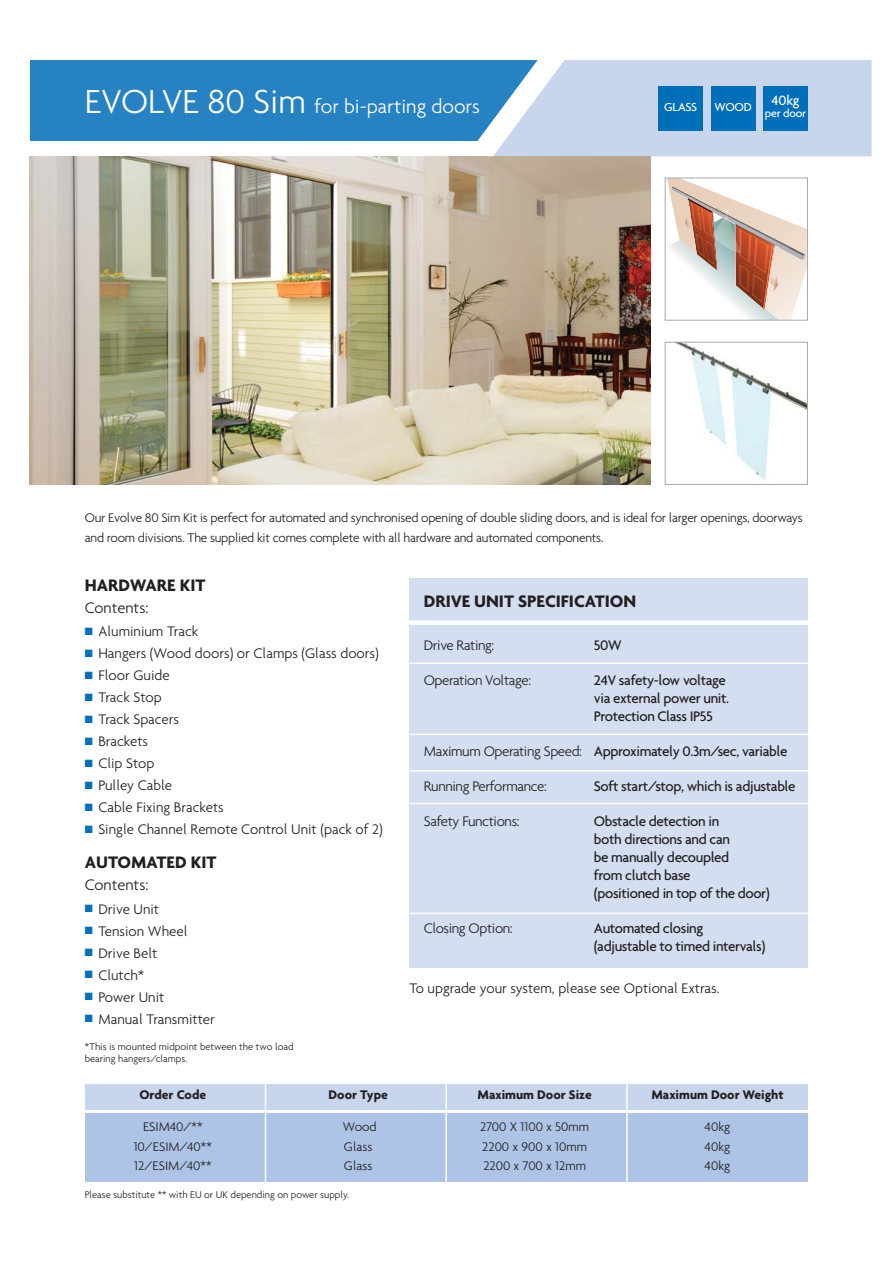
<style>
.page{position:relative;width:893px;height:1263px;background:#fff}
.page>*{position:absolute;margin:0;border:0;box-sizing:border-box;transform-origin:0 0}
.t1{font:300 21px "Agenda";color:#fff}
.t2{font:700 18px "Agenda";color:#231f20}
.t3{font:300 16.5px "Agenda";color:#231f20}
.t4{font:300 15px "Agenda";color:#231f20}
.t5{font:500 15px/18px "Agenda";letter-spacing:-.025em;color:#231f20}
.t6{font:300 15px "Agenda";letter-spacing:-.025em;color:#231f20}
.t7{font:500 14.55px "Agenda";color:#fff}
.t8{font:300 13.5px/19.5px "Agenda";letter-spacing:-.02em;color:#231f20}
.t9{font:700 13.5px "Agenda";color:#231f20}
.t10{font:300 13.5px "Agenda";color:#231f20}
.t11{font:500 12.45px "Agenda";letter-spacing:-.02em;color:#fff}
.t12{font:500 12px "Agenda";letter-spacing:-.02em;color:#fff}
.t13{font:300 10.5px/12px "Agenda";color:#231f20}
.s1{font-size:36px}
.s2{color:#006fba}
.s3{font-weight:300}
</style>
<div class="page">
<div style="left:30px;top:47px;width:586px;height:94px;background:#2782c4"></div>
<div style="left:621px;top:60px;width:250px;height:96px;background:#c7d5ed"></div>
<div style="left:711px;top:86px;width:44px;height:44px;background:#006fba"></div>
<div style="left:763px;top:86px;width:45px;height:44px;background:#006fba"></div>
<div style="left:0;top:0;width:892px;height:60px;background:#fff"></div>
<svg style="left:477px;top:60px;width:144px;height:96px"></svg>
<img style="left:30px;top:156px;width:620px;height:329px">
<div style="left:409px;top:578px;width:399px;height:389px;background:#d4def1"></div>
<div style="left:408px;top:620px;width:401px;height:5px;background:#fff"></div>
<hr style="left:408px;top:663px;width:401px;height:1px;background:#fff">
<hr style="left:408px;top:734px;width:401px;height:1px;background:#fff">
<hr style="left:408px;top:770px;width:401px;height:2px;background:#fff">
<hr style="left:408px;top:803px;width:401px;height:1px;background:#fff">
<hr style="left:408px;top:913px;width:401px;height:1px;background:#fff">
<div style="left:658px;top:86px;width:45px;height:44px;background:#006fba"></div>
<div style="left:85px;top:1113px;width:723px;height:68px;background:#adc4e6"></div>
<div style="left:85px;top:1084px;width:723px;height:26px;background:#c7d5ed"></div>
<hr style="left:265px;top:1078px;width:1px;height:113px;background:#fff">
<hr style="left:445px;top:1078px;width:2px;height:113px;background:#fff">
<hr style="left:626px;top:1078px;width:2px;height:113px;background:#fff">
<svg style="left:667px;top:180px;width:139px;height:139px"></svg>
<div style="left:665px;top:178px;width:143px;height:143px;border:1px solid #a7a9ac"></div>
<img style="left:677px;top:344px;width:129px;height:136px">
<div style="left:665px;top:342px;width:143px;height:143px;border:1px solid #a7a9ac"></div>
<h1 class="t1" style="left:85px;top:98px;width:397px"><span class="s1">EVOLVE 80 Sim</span> for bi-parting doors</h1>
<p class="t7" style="left:771px;top:95px;width:29px">40kg</p>
<p class="t11" style="left:664px;top:102px;width:34px">GLASS</p>
<p class="t11" style="left:714px;top:102px;width:39px">WOOD</p>
<p class="t12" style="left:765px;top:108px;width:43px">per door</p>
<p class="t8" style="left:85px;top:509px;width:719px">Our Evolve 80 Sim Kit is perfect for automated and synchronised opening of double sliding doors, and is ideal for larger openings, doorways and room divisions. The supplied kit comes complete with all hardware and automated components.</p>
<p class="t2" style="left:85px;top:578px;width:122px">HARDWARE KIT</p>
<p class="t3" style="left:85px;top:602px;width:65px">Contents:</p>
<p class="t4" style="left:85px;top:626px;width:115px"><span class="s2">■</span> Aluminium Track</p>
<p class="t4" style="left:85px;top:648px;width:295px"><span class="s2">■</span> Hangers (Wood doors) or Clamps (Glass doors)</p>
<p class="t4" style="left:85px;top:670px;width:86px"><span class="s2">■</span> Floor Guide</p>
<p class="t4" style="left:85px;top:692px;width:78px"><span class="s2">■</span> Track Stop</p>
<p class="t4" style="left:85px;top:714px;width:96px"><span class="s2">■</span> Track Spacers</p>
<p class="t4" style="left:85px;top:736px;width:65px"><span class="s2">■</span> Brackets</p>
<p class="t4" style="left:85px;top:758px;width:71px"><span class="s2">■</span> Clip Stop</p>
<p class="t4" style="left:85px;top:780px;width:89px"><span class="s2">■</span> Pulley Cable</p>
<p class="t4" style="left:85px;top:802px;width:140px"><span class="s2">■</span> Cable Fixing Brackets</p>
<p class="t4" style="left:85px;top:824px;width:299px"><span class="s2">■</span> Single Channel Remote Control Unit (pack of 2)</p>
<p class="t2" style="left:85px;top:856px;width:133px">AUTOMATED KIT</p>
<p class="t3" style="left:85px;top:879px;width:65px">Contents:</p>
<p class="t4" style="left:85px;top:903px;width:76px"><span class="s2">■</span> Drive Unit</p>
<p class="t4" style="left:85px;top:925px;width:104px"><span class="s2">■</span> Tension Wheel</p>
<p class="t4" style="left:85px;top:947px;width:74px"><span class="s2">■</span> Drive Belt</p>
<p class="t4" style="left:85px;top:969px;width:61px"><span class="s2">■</span> Clutch*</p>
<p class="t4" style="left:85px;top:991px;width:81px"><span class="s2">■</span> Power Unit</p>
<p class="t4" style="left:85px;top:1013px;width:132px"><span class="s2">■</span> Manual Transmitter</p>
<p class="t2" style="left:424px;top:594px;width:214px">DRIVE UNIT SPECIFICATION</p>
<p class="t6" style="left:424px;top:640px;width:72px">Drive Rating:</p>
<p class="t5" style="left:594px;top:638px;width:29px">50W</p>
<p class="t6" style="left:424px;top:675px;width:109px">Operation Voltage:</p>
<p class="t5" style="left:594px;top:673px;width:137px">24V safety-low voltage via external power unit.<br>Protection Class IP55</p>
<p class="t5" style="left:424px;top:744px;width:365px"><span class="s3">Maximum Operating Speed:</span> Approximately 0.3m/sec, variable</p>
<p class="t6" style="left:424px;top:781px;width:125px">Running Performance:</p>
<p class="t5" style="left:594px;top:779px;width:203px">Soft start/stop, which is adjustable</p>
<p class="t6" style="left:424px;top:816px;width:97px">Safety Functions:</p>
<p class="t5" style="left:594px;top:814px;width:177px">Obstacle detection in<br>both directions and can<br>be manually decoupled<br>from clutch base<br>(positioned in top of the door)</p>
<p class="t6" style="left:424px;top:923px;width:91px">Closing Option:</p>
<p class="t5" style="left:594px;top:921px;width:173px">Automated closing (adjustable to timed intervals)</p>
<p class="t4" style="left:409px;top:982px;width:312px">To upgrade your system, please see Optional Extras.</p>
<p class="t13" style="left:85px;top:1042px;width:210px">*This is mounted midpoint between the two load bearing hangers/clamps.</p>
<p class="t9" style="left:139px;top:1090px;width:68px">Order Code</p>
<p class="t9" style="left:328px;top:1090px;width:61px">Door Type</p>
<p class="t9" style="left:477px;top:1090px;width:116px">Maximum Door Size</p>
<p class="t9" style="left:651px;top:1090px;width:134px">Maximum Door Weight</p>
<p class="t8" style="left:143px;top:1118px;width:61px">ESIM40/**</p>
<p class="t8" style="left:343px;top:1118px;width:35px">Wood</p>
<p class="t10" style="left:480px;top:1122px;width:111px">2700 X 1100 x 50mm</p>
<p class="t8" style="left:705px;top:1118px;width:27px">40kg</p>
<p class="t8" style="left:134px;top:1138px;width:80px">10/ESIM/40**</p>
<p class="t8" style="left:344px;top:1138px;width:30px">Glass</p>
<p class="t10" style="left:482px;top:1141px;width:106px">2200 x 900 x 10mm</p>
<p class="t8" style="left:705px;top:1138px;width:27px">40kg</p>
<p class="t8" style="left:134px;top:1157px;width:79px">12/ESIM/40**</p>
<p class="t8" style="left:344px;top:1157px;width:30px">Glass</p>
<p class="t10" style="left:483px;top:1161px;width:104px">2200 x 700 x 12mm</p>
<p class="t8" style="left:705px;top:1157px;width:27px">40kg</p>
<p class="t13" style="left:85px;top:1189px;width:266px">Please substitute ** with EU or UK depending on power supply.</p>
</div>
